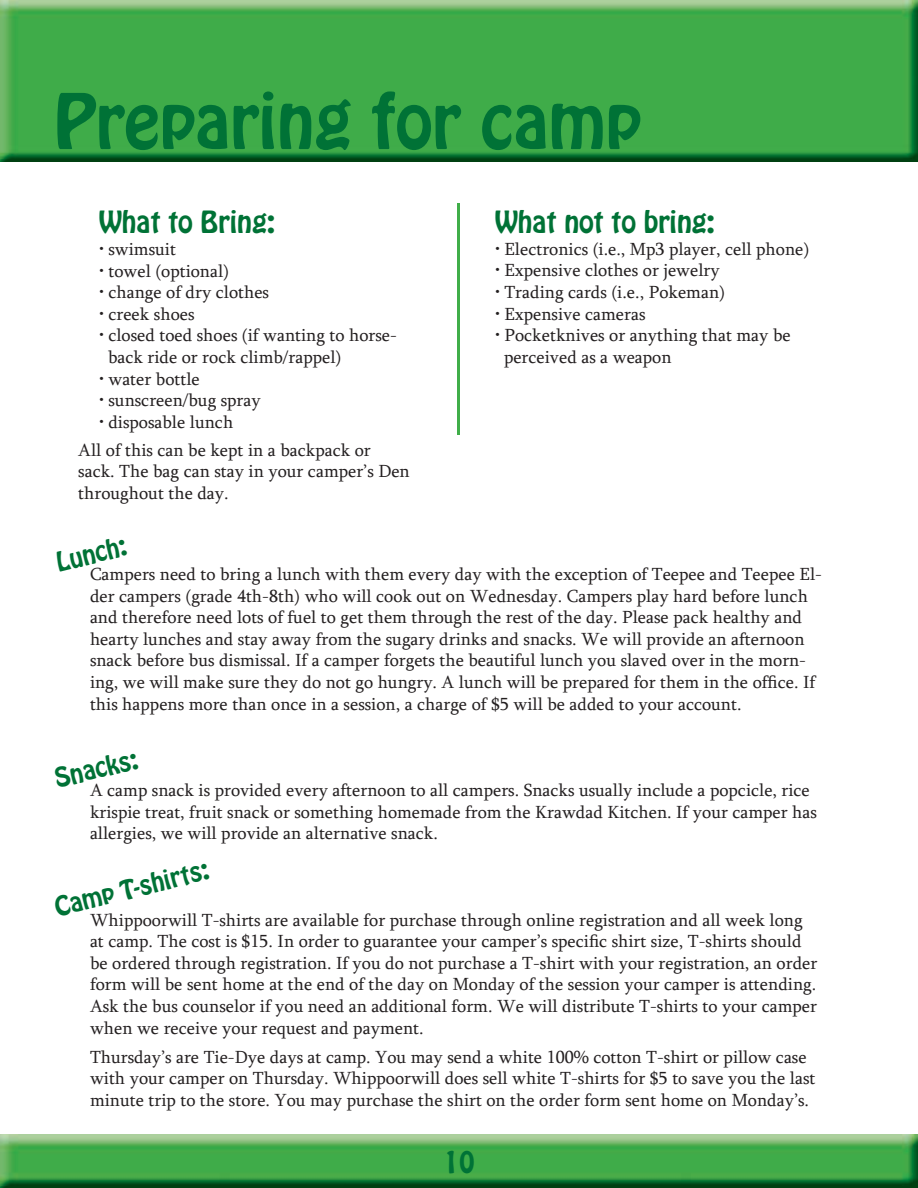
<style>
.page{position:relative;width:918px;height:1188px;background:#fff}
.page>*{position:absolute;margin:0;border:0;box-sizing:border-box;transform-origin:0 0}
.t1{font:67.5px "Hobo Std";color:#007236}
.t2{font:27px "Hobo Std";color:#007236}
.t3{font:24px "Hobo Std";color:#007236}
.t4{font:18px/21.6px "Sylfaen";color:#231f20}
</style>
<div class="page">
<img style="left:0;top:0;width:918px;height:162px">
<hr style="left:458px;top:203px;width:2px;height:232px;background:#40ae49">
<img style="left:0;top:1135px;width:918px;height:53px">
<h1 class="t1" style="left:54px;top:75px;width:589px">Preparing for camp</h1>
<h2 class="t2" style="left:99px;top:204px;width:177px">What to Bring:</h2>
<p class="t4" style="left:99px;top:238px;width:78px">• swimsuit</p>
<p class="t4" style="left:99px;top:259px;width:132px">• towel (optional)</p>
<p class="t4" style="left:99px;top:281px;width:172px">• change of dry clothes</p>
<p class="t4" style="left:99px;top:303px;width:97px">• creek shoes</p>
<p class="t4" style="left:108px;top:324px;width:291px;text-indent:-9px">• closed toed shoes (if wanting to horse&shy;back ride or rock climb/rappel)</p>
<p class="t4" style="left:99px;top:367px;width:102px">• water bottle</p>
<p class="t4" style="left:99px;top:389px;width:163px">• sunscreen/bug spray</p>
<p class="t4" style="left:99px;top:411px;width:136px">• disposable lunch</p>
<p class="t4" style="left:78px;top:439px;width:333px">All of this can be kept in a backpack or sack. The bag can stay in your camper’s Den throughout the day.</p>
<h2 class="t2" style="left:495px;top:204px;width:221px">What not to bring:</h2>
<p class="t4" style="left:495px;top:238px;width:316px">• Electronics (i.e., Mp3 player, cell phone)</p>
<p class="t4" style="left:495px;top:259px;width:226px">• Expensive clothes or jewelry</p>
<p class="t4" style="left:495px;top:281px;width:232px">• Trading cards (i.e., Pokeman)</p>
<p class="t4" style="left:495px;top:302px;width:152px">• Expensive cameras</p>
<p class="t4" style="left:504px;top:324px;width:288px;text-indent:-9px">• Pocketknives or anything that may be perceived as a weapon</p>
<h3 class="t3" style="left:53px;top:546px;width:73px;rotate:-14deg">Lunch:</h3>
<p class="t4" style="left:90px;top:563px;width:734px">Campers need to bring a lunch with them every day with the exception of Teepee and Teepee El&shy;der campers (grade 4th-8th) who will cook out on Wednesday. Campers play hard before lunch and therefore need lots of fuel to get them through the rest of the day. Please pack healthy and hearty lunches and stay away from the sugary drinks and snacks. We will provide an afternoon snack before bus dismissal. If a camper forgets the beautiful lunch you slaved over in the morn&shy;ing, we will make sure they do not go hungry. A lunch will be prepared for them in the office. If this happens more than once in a session, a charge of $5 will be added to your account.</p>
<h3 class="t3" style="left:51px;top:763px;width:86px;rotate:-14deg">Snacks:</h3>
<p class="t4" style="left:90px;top:779px;width:729px">A camp snack is provided every afternoon to all campers. Snacks usually include a popcicle, rice krispie treat, fruit snack or something homemade from the Krawdad Kitchen. If your camper has allergies, we will provide an alternative snack.</p>
<h3 class="t3" style="left:51px;top:891px;width:159px;rotate:-14deg">Camp T-shirts:</h3>
<p class="t4" style="left:90px;top:908px;width:729px">Whippoorwill T-shirts are available for purchase through online registration and all week long at camp. The cost is $15. In order to guarantee your camper’s specific shirt size, T-shirts should be ordered through registration. If you do not purchase a T-shirt with your registration, an order form will be sent home at the end of the day on Monday of the session your camper is attending.<br>Ask the bus counselor if you need an additional form. We will distribute T-shirts to your camper when we receive your request and payment.</p>
<p class="t4" style="left:90px;top:1046px;width:727px">Thursday’s are Tie-Dye days at camp. You may send a white 100% cotton T-shirt or pillow case with your camper on Thursday. Whippoorwill does sell white T-shirts for $5 to save you the last minute trip to the store. You may purchase the shirt on the order form sent home on Monday’s.</p>
<h2 class="t2" style="left:443px;top:1143px;width:33px">10</h2>
</div>
